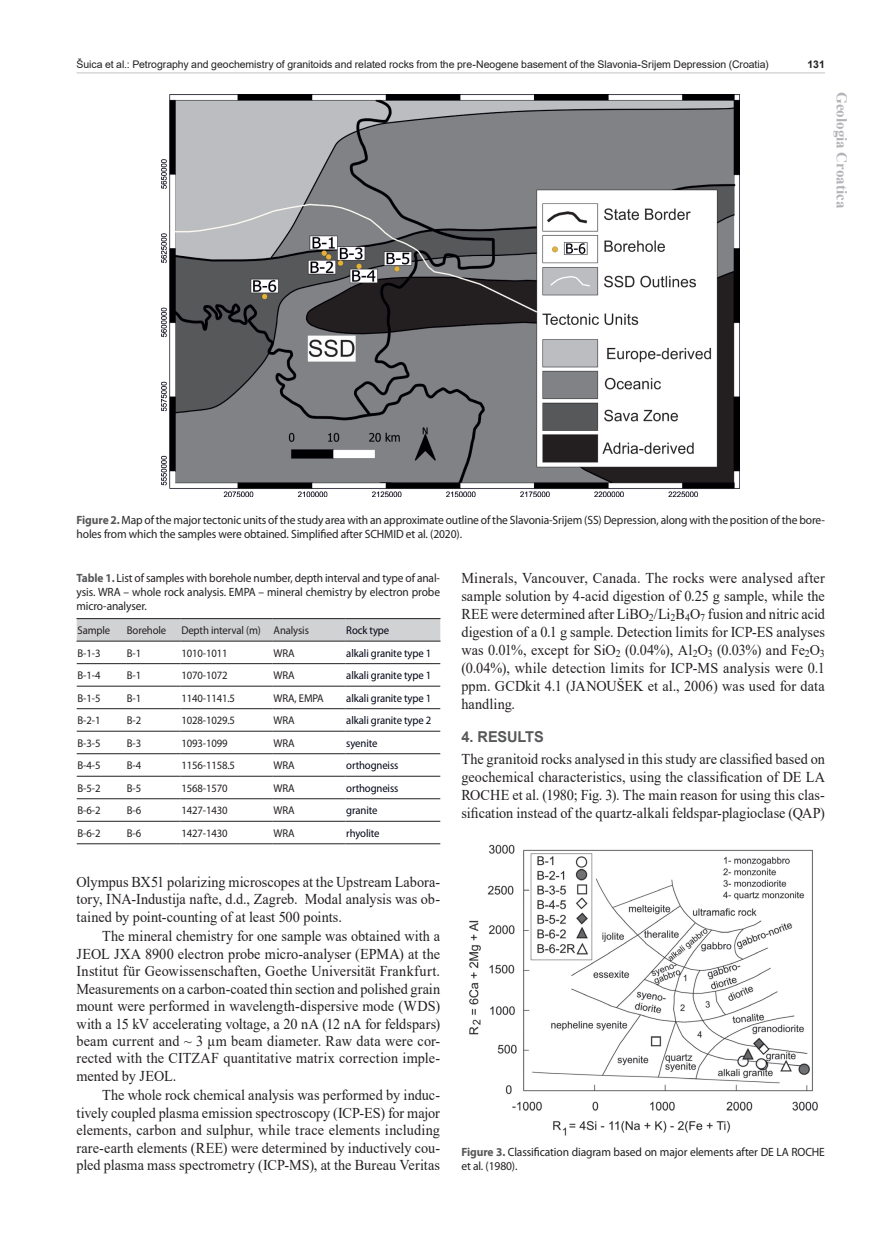
<style>
.page{position:relative;width:893px;height:1234px;background:#fff}
.page>*{position:absolute;margin:0;border:0;box-sizing:border-box;transform-origin:0 0}
.t1{font:15px/17.4px "Times New Roman";letter-spacing:.005em;color:#231f20;text-align:justify;scale:.95 1}
.t2{font:700 15px "Times New Roman";color:#b2b3b7}
.t3{font:700 15px "Arial";letter-spacing:-.005em;color:#57585a}
.t4{font:12px/14.1px "Myriad Pro";letter-spacing:-.01em;color:#231f20;scale:.96 1}
.t5{font:12px/14.1px "Myriad Pro";letter-spacing:-.01em;color:#231f20;text-align:justify;scale:.95 1}
.t6{font:11.25px "Myriad Pro";letter-spacing:-.01em;color:#231f20;scale:.95 1}
.t7{font:11.25px "Myriad Pro";letter-spacing:-.01em;color:#000515;scale:.95 1}
.t8{font:10.5px "Arial";letter-spacing:-.005em;color:#231f20}
.t9{font:700 10.5px "Arial";color:#231f20}
.s1{font-weight:700;color:#57585a}
</style>
<div class="page">
<hr style="left:77px;top:72px;width:748px;height:1px;background:#c7c8ca">
<div style="left:77px;top:619px;width:363px;height:21px;background:#d1d2d4"></div>
<svg style="left:77px;top:641px;width:363px;height:181px"></svg>
<hr style="left:77px;top:663px;width:49px;height:1px;background:#231f20">
<hr style="left:126px;top:663px;width:54px;height:1px;background:#231f20">
<hr style="left:180px;top:663px;width:93px;height:1px;background:#231f20">
<hr style="left:273px;top:663px;width:72px;height:1px;background:#231f20">
<hr style="left:345px;top:663px;width:95px;height:1px;background:#231f20">
<hr style="left:77px;top:685px;width:49px;height:1px;background:#231f20">
<hr style="left:126px;top:685px;width:54px;height:1px;background:#231f20">
<hr style="left:180px;top:685px;width:93px;height:1px;background:#231f20">
<hr style="left:273px;top:685px;width:72px;height:1px;background:#231f20">
<hr style="left:345px;top:685px;width:95px;height:1px;background:#231f20">
<hr style="left:77px;top:708px;width:49px;height:1px;background:#231f20">
<hr style="left:126px;top:708px;width:54px;height:1px;background:#231f20">
<hr style="left:180px;top:708px;width:93px;height:1px;background:#231f20">
<hr style="left:273px;top:708px;width:72px;height:1px;background:#231f20">
<hr style="left:345px;top:708px;width:95px;height:1px;background:#231f20">
<hr style="left:77px;top:730px;width:49px;height:1px;background:#231f20">
<hr style="left:126px;top:730px;width:54px;height:1px;background:#231f20">
<hr style="left:180px;top:730px;width:93px;height:1px;background:#231f20">
<hr style="left:273px;top:730px;width:72px;height:1px;background:#231f20">
<hr style="left:345px;top:730px;width:95px;height:1px;background:#231f20">
<hr style="left:77px;top:753px;width:49px;height:1px;background:#231f20">
<hr style="left:126px;top:753px;width:54px;height:1px;background:#231f20">
<hr style="left:180px;top:753px;width:93px;height:1px;background:#231f20">
<hr style="left:273px;top:753px;width:72px;height:1px;background:#231f20">
<hr style="left:345px;top:753px;width:95px;height:1px;background:#231f20">
<hr style="left:77px;top:775px;width:49px;height:1px;background:#231f20">
<hr style="left:126px;top:775px;width:54px;height:1px;background:#231f20">
<hr style="left:180px;top:775px;width:93px;height:1px;background:#231f20">
<hr style="left:273px;top:775px;width:72px;height:1px;background:#231f20">
<hr style="left:345px;top:775px;width:95px;height:1px;background:#231f20">
<hr style="left:77px;top:798px;width:49px;height:1px;background:#231f20">
<hr style="left:126px;top:798px;width:54px;height:1px;background:#231f20">
<hr style="left:180px;top:798px;width:93px;height:1px;background:#231f20">
<hr style="left:273px;top:798px;width:72px;height:1px;background:#231f20">
<hr style="left:345px;top:798px;width:95px;height:1px;background:#231f20">
<hr style="left:77px;top:820px;width:49px;height:1px;background:#231f20">
<hr style="left:126px;top:820px;width:54px;height:1px;background:#231f20">
<hr style="left:180px;top:820px;width:93px;height:1px;background:#231f20">
<hr style="left:273px;top:820px;width:72px;height:1px;background:#231f20">
<hr style="left:345px;top:820px;width:95px;height:1px;background:#231f20">
<hr style="left:77px;top:843px;width:49px;height:1px;background:#231f20">
<hr style="left:126px;top:843px;width:54px;height:1px;background:#231f20">
<hr style="left:180px;top:843px;width:93px;height:1px;background:#231f20">
<hr style="left:273px;top:843px;width:72px;height:1px;background:#231f20">
<hr style="left:345px;top:843px;width:95px;height:1px;background:#231f20">
<hr style="left:77px;top:618px;width:49px;height:1px;background:#231f20">
<hr style="left:126px;top:618px;width:54px;height:1px;background:#231f20">
<hr style="left:180px;top:618px;width:93px;height:1px;background:#231f20">
<hr style="left:273px;top:618px;width:72px;height:1px;background:#231f20">
<hr style="left:345px;top:618px;width:95px;height:1px;background:#231f20">
<hr style="left:77px;top:640px;width:49px;height:1px;background:#231f20">
<hr style="left:126px;top:640px;width:54px;height:1px;background:#231f20">
<hr style="left:180px;top:640px;width:93px;height:1px;background:#231f20">
<hr style="left:273px;top:640px;width:72px;height:1px;background:#231f20">
<hr style="left:345px;top:640px;width:95px;height:1px;background:#231f20">
<img style="left:162px;top:94px;width:578px;height:402px">
<img style="left:469px;top:844px;width:349px;height:290px">
<p class="t8" style="left:77px;top:57px;width:693px">Šuica et al.: Petrography and geochemistry of granitoids and related rocks from the pre-Neogene basement of the Slavonia-Srijem Depression (Croatia)</p>
<p class="t9" style="left:807px;top:57px;width:19px">131</p>
<p class="t2" style="left:853px;top:92px;width:118px;rotate:90deg">Geologia Croatica</p>
<p class="t4" style="left:77px;top:513px;width:781px"><span class="s1">Figure 2.</span> Map of the major tectonic units of the study area with an approximate outline of the Slavonia-Srijem (SS) Depression, along with the position of the bore&shy;holes from which the samples were obtained. Simplified after SCHMID et al. (2020).</p>
<p class="t5" style="left:77px;top:570px;width:384px"><span class="s1">Table 1.</span> List of samples with borehole number, depth interval and type of anal&shy;ysis. WRA – whole rock analysis. EMPA – mineral chemistry by electron probe micro-analyser.</p>
<p class="t6" style="left:78px;top:624px;width:36px">Sample</p>
<p class="t6" style="left:127px;top:624px;width:43px">Borehole</p>
<p class="t6" style="left:181px;top:624px;width:136px">Depth interval (m) Analysis</p>
<p class="t7" style="left:346px;top:624px;width:47px">Rock type</p>
<p class="t6" style="left:78px;top:646px;width:26px">B-1-3</p>
<p class="t6" style="left:127px;top:646px;width:17px">B-1</p>
<p class="t6" style="left:181px;top:646px;width:50px">1010-1011</p>
<p class="t6" style="left:274px;top:646px;width:24px">WRA</p>
<p class="t7" style="left:346px;top:646px;width:91px">alkali granite type 1</p>
<p class="t6" style="left:78px;top:669px;width:26px">B-1-4</p>
<p class="t6" style="left:127px;top:669px;width:17px">B-1</p>
<p class="t6" style="left:181px;top:669px;width:50px">1070-1072</p>
<p class="t6" style="left:274px;top:669px;width:24px">WRA</p>
<p class="t7" style="left:346px;top:669px;width:91px">alkali granite type 1</p>
<p class="t6" style="left:78px;top:691px;width:26px">B-1-5</p>
<p class="t6" style="left:127px;top:691px;width:17px">B-1</p>
<p class="t6" style="left:181px;top:691px;width:58px">1140-1141.5</p>
<p class="t6" style="left:274px;top:691px;width:54px">WRA, EMPA</p>
<p class="t7" style="left:346px;top:691px;width:91px">alkali granite type 1</p>
<p class="t6" style="left:78px;top:714px;width:26px">B-2-1</p>
<p class="t6" style="left:127px;top:714px;width:17px">B-2</p>
<p class="t6" style="left:181px;top:714px;width:58px">1028-1029.5</p>
<p class="t6" style="left:274px;top:714px;width:24px">WRA</p>
<p class="t7" style="left:346px;top:714px;width:91px">alkali granite type 2</p>
<p class="t6" style="left:78px;top:736px;width:26px">B-3-5</p>
<p class="t6" style="left:127px;top:736px;width:17px">B-3</p>
<p class="t6" style="left:181px;top:736px;width:50px">1093-1099</p>
<p class="t6" style="left:274px;top:736px;width:24px">WRA</p>
<p class="t7" style="left:346px;top:736px;width:34px">syenite</p>
<p class="t6" style="left:78px;top:759px;width:26px">B-4-5</p>
<p class="t6" style="left:127px;top:759px;width:17px">B-4</p>
<p class="t6" style="left:181px;top:759px;width:58px">1156-1158.5</p>
<p class="t6" style="left:274px;top:759px;width:24px">WRA</p>
<p class="t7" style="left:346px;top:759px;width:56px">orthogneiss</p>
<p class="t6" style="left:78px;top:781px;width:26px">B-5-2</p>
<p class="t6" style="left:127px;top:781px;width:17px">B-5</p>
<p class="t6" style="left:181px;top:781px;width:50px">1568-1570</p>
<p class="t6" style="left:274px;top:781px;width:24px">WRA</p>
<p class="t7" style="left:346px;top:781px;width:56px">orthogneiss</p>
<p class="t6" style="left:78px;top:804px;width:26px">B-6-2</p>
<p class="t6" style="left:127px;top:804px;width:17px">B-6</p>
<p class="t6" style="left:181px;top:804px;width:50px">1427-1430</p>
<p class="t6" style="left:274px;top:804px;width:24px">WRA</p>
<p class="t7" style="left:346px;top:804px;width:34px">granite</p>
<p class="t6" style="left:78px;top:826px;width:26px">B-6-2</p>
<p class="t6" style="left:127px;top:826px;width:17px">B-6</p>
<p class="t6" style="left:181px;top:826px;width:50px">1427-1430</p>
<p class="t6" style="left:274px;top:826px;width:24px">WRA</p>
<p class="t7" style="left:346px;top:826px;width:36px">rhyolite</p>
<p class="t1" style="left:77px;top:872px;width:384px">Olympus BX51 polarizing microscopes at the Upstream Labora&shy;tory, INA-Industija nafte, d.d., Zagreb. Modal analysis was ob&shy;tained by point-counting of at least 500 points.</p>
<p class="t1" style="left:77px;top:926px;width:384px;text-indent:26px">The mineral chemistry for one sample was obtained with a JEOL JXA 8900 electron probe micro-analyser (EPMA) at the Institut für Geowissenschaften, Goethe Universität Frankfurt.<br>Measurements on a carbon-coated thin section and polished grain mount were performed in wavelength-dispersive mode (WDS) with a 15 kV accelerating voltage, a 20 nA (12 nA for feldspars) beam current and ~ 3 μm beam diameter. Raw data were cor&shy;rected with the CITZAF quantitative matrix correction imple&shy;mented by JEOL.</p>
<p class="t1" style="left:77px;top:1085px;width:384px;text-indent:26px">The whole rock chemical analysis was performed by induc&shy;tively coupled plasma emission spectroscopy (ICP-ES) for major elements, carbon and sulphur, while trace elements including rare-earth elements (REE) were determined by inductively cou&shy;pled plasma mass spectrometry (ICP-MS), at the Bureau Veritas</p>
<p class="t1" style="left:461px;top:568px;width:384px;line-height:18px">Minerals, Vancouver, Canada. The rocks were analysed after sample solution by 4-acid digestion of 0.25 g sample, while the REE were determined after LiBO<sub>2</sub>/Li<sub>2</sub>B<sub>4</sub>O<sub>7</sub> fusion and nitric acid digestion of a 0.1 g sample. Detection limits for ICP-ES analyses was 0.01%, except for SiO<sub>2</sub> (0.04%), Al<sub>2</sub>O<sub>3</sub> (0.03%) and Fe<sub>2</sub>O<sub>3 </sub>(0.04%), while detection limits for ICP-MS analysis were 0.1 ppm. GCDkit 4.1 (JANOUŠEK et al., 2006) was used for data handling.</p>
<p class="t3" style="left:461px;top:725px;width:84px">4. RESULTS</p>
<p class="t1" style="left:461px;top:749px;width:384px;line-height:18px">The granitoid rocks analysed in this study are classified based on geochemical characteristics, using the classification of DE LA ROCHE et al. (1980; Fig. 3). The main reason for using this clas&shy;sification instead of the quartz-alkali feldspar-plagioclase (QAP)</p>
<p class="t4" style="left:461px;top:1145px;width:380px"><span class="s1">Figure 3.</span> Classification diagram based on major elements after DE LA ROCHE et al. (1980).</p>
</div>
